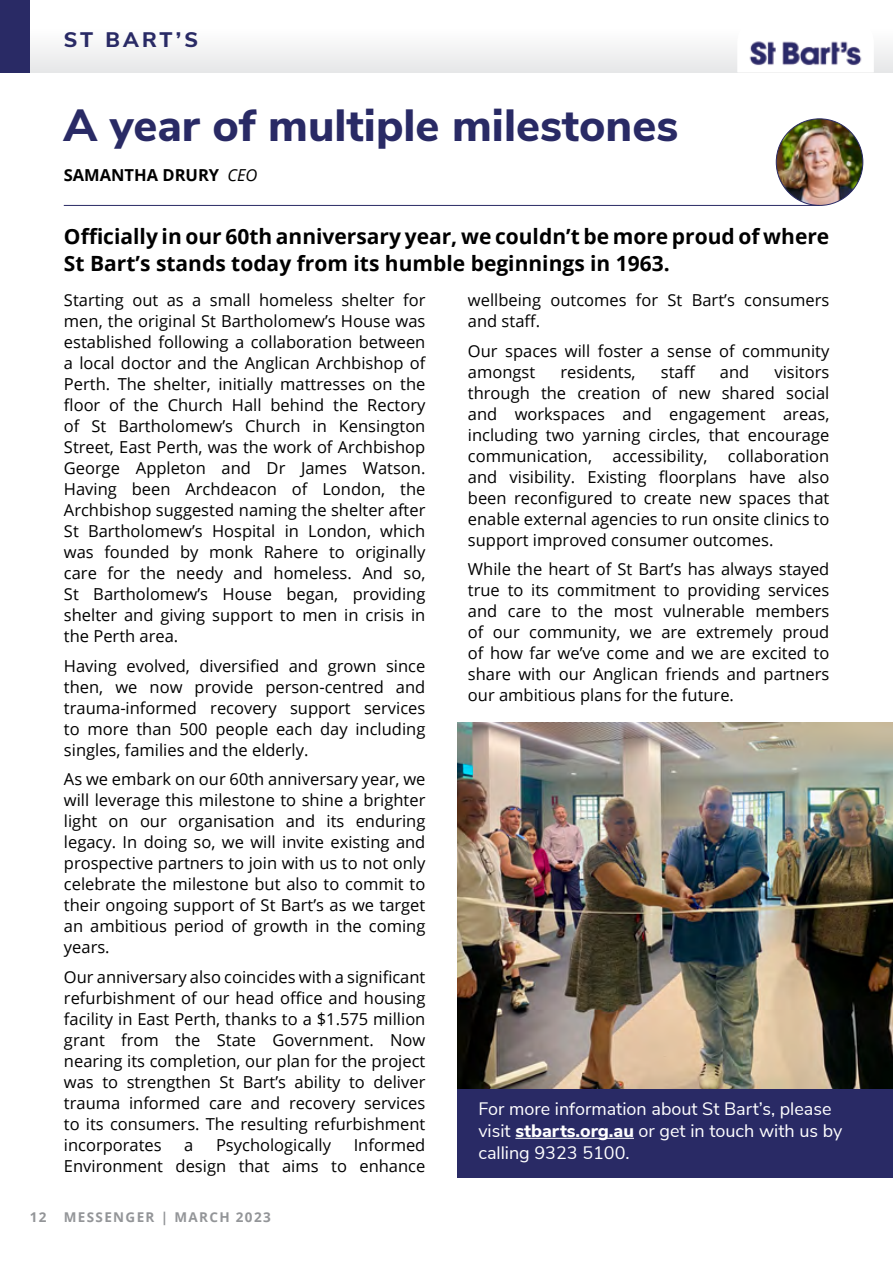
<style>
.page{position:relative;width:893px;height:1263px;background:#fff}
.page>*{position:absolute;margin:0;border:0;box-sizing:border-box;transform-origin:0 0}
.t1{font:800 45px "Nunito Sans";color:#292a65}
.t2{font:700 21px/27px "Open Sans";color:#000}
.t3{font:800 21px "Nunito Sans";letter-spacing:.14em;color:#292a65}
.t4{font:18px/21.6px "Nunito Sans";color:#fff}
.t5{font:16.5px/21px "Open Sans";color:#000;text-align:justify}
.t6{font:700 16.5px "Open Sans";color:#000}
.t7{font:700 13.5px "Open Sans";letter-spacing:.1em;color:#939598}
.s1{font-weight:400;font-style:italic}
.s2{font-weight:800}
</style>
<div class="page">
<div style="left:0;top:0;width:893px;height:72px;background:linear-gradient(to bottom,#fff,#eaebec)"></div>
<svg style="left:737px;top:13px;width:137px;height:7px"></svg>
<img style="left:737px;top:20px;width:137px;height:52px">
<div style="left:0;top:0;width:30px;height:72px;background:#292a65"></div>
<div style="left:457px;top:1089px;width:436px;height:89px;background:#292a65"></div>
<hr style="left:515px;top:1138px;width:119px;height:1px;background:#fff">
<img style="left:776px;top:119px;width:87px;height:86px;border-radius:43px">
<hr style="left:64px;top:205px;width:755px;height:1px;background:#292a65">
<img style="left:457px;top:723px;width:436px;height:366px">
<hr style="left:892px;top:0;width:1px;height:72px;background:#d25425">
<p class="t3" style="left:64px;top:24px;width:136px">ST BART’S</p>
<h1 class="t1" style="left:63px;top:93px;width:616px">A year of multiple milestones</h1>
<p class="t6" style="left:64px;top:163px;width:195px">SAMANTHA DRURY <span class="s1">CEO</span></p>
<p class="t2" style="left:64px;top:222px;width:767px">Officially in our 60th anniversary year, we couldn’t be more proud of where<br>St Bart’s stands today from its humble beginnings in 1963.</p>
<p class="t5" style="left:64px;top:289px;width:363px">Starting out as a small homeless shelter for men, the original St Bartholomew’s House was established following a collaboration between a local doctor and the Anglican Archbishop of Perth. The shelter, initially mattresses on the floor of the Church Hall behind the Rectory of St Bartholomew’s Church in Kensington Street, East Perth, was the work of Archbishop George Appleton and Dr James Watson.<br>Having been Archdeacon of London, the Archbishop suggested naming the shelter after St Bartholomew’s Hospital in London, which was founded by monk Rahere to originally care for the needy and homeless. And so, St Bartholomew’s House began, providing shelter and giving support to men in crisis in the Perth area.</p>
<p class="t5" style="left:64px;top:655px;width:363px">Having evolved, diversified and grown since then, we now provide person-centred and trauma-informed recovery support services to more than 500 people each day including singles, families and the elderly.</p>
<p class="t5" style="left:64px;top:768px;width:363px">As we embark on our 60th anniversary year, we will leverage this milestone to shine a brighter light on our organisation and its enduring legacy. In doing so, we will invite existing and prospective partners to join with us to not only celebrate the milestone but also to commit to their ongoing support of St Bart’s as we target an ambitious period of growth in the coming years.</p>
<p class="t5" style="left:64px;top:966px;width:363px">Our anniversary also coincides with a significant refurbishment of our head office and housing facility in East Perth, thanks to a $1.575 million grant from the State Government. Now nearing its completion, our plan for the project was to strengthen St Bart’s ability to deliver trauma informed care and recovery services to its consumers. The resulting refurbishment incorporates</p>
<p class="t5" style="left:468px;top:289px;width:363px">wellbeing outcomes for St Bart’s consumers and staff.</p>
<p class="t5" style="left:468px;top:340px;width:363px">Our spaces will foster a sense of community amongst</p>
<p class="t5" style="left:560px;top:361px;width:77px">residents,</p>
<p class="t5" style="left:661px;top:361px;width:36px">staff</p>
<p class="t5" style="left:720px;top:361px;width:31px">and</p>
<p class="t5" style="left:468px;top:361px;width:363px;text-indent:307px">visitors through the creation of new shared social and workspaces and engagement areas, including two yarning circles, that encourage communication, accessibility, collaboration and visibility. Existing floorplans have also been reconfigured to create new spaces that enable external agencies to run onsite clinics to support improved consumer outcomes.</p>
<p class="t5" style="left:468px;top:558px;width:363px">While the heart of St Bart’s has always stayed true to its commitment to providing services and care to the most vulnerable members of our community, we are extremely proud of how far we’ve come and we are excited to share with our Anglican friends and partners our ambitious plans for the future.</p>
<p class="t4" style="left:478px;top:1097px;width:366px">For more information about St Bart’s, please visit <span class="s2">stbarts.org.au</span> or get in touch with us by calling 9323 5100.</p>
<p class="t5" style="left:64px;top:1134px;width:363px;text-align:right">Informed<br>Environment design that aims to enhance</p>
<p class="t5" style="left:184px;top:1134px;width:11px">a</p>
<p class="t5" style="left:216px;top:1134px;width:117px">Psychologically</p>
<p class="t7" style="left:30px;top:1208px;width:18px">12</p>
<p class="t7" style="left:64px;top:1208px;width:208px">MESSENGER | MARCH 2023</p>
</div>
